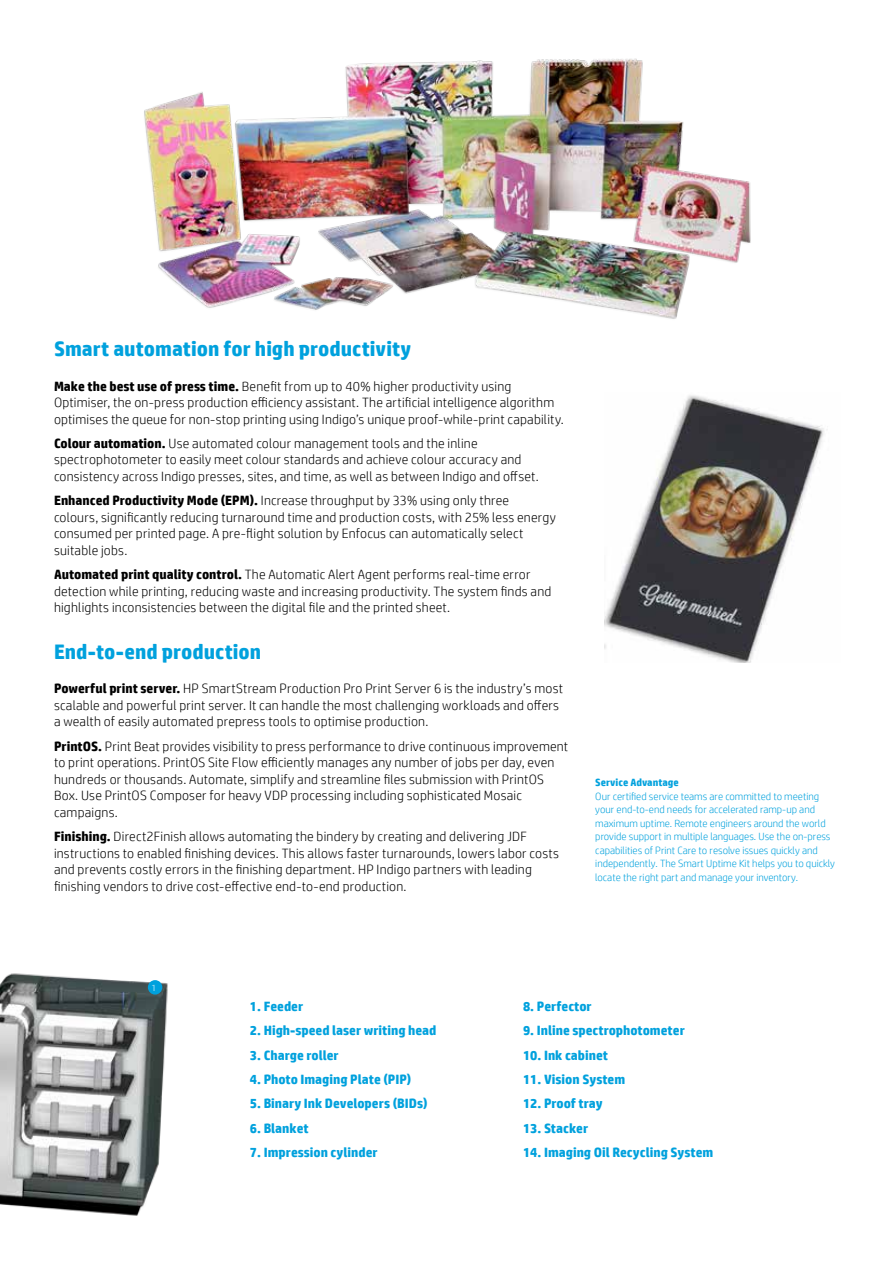
<style>
.page{position:relative;width:893px;height:1263px;background:#fff}
.page>*{position:absolute;margin:0;border:0;box-sizing:border-box;transform-origin:0 0}
.t1{font:700 21px "HP Simplified";color:#00a1dd}
.t2{font:300 13.5px/16.5px "HP Simplified";letter-spacing:.015em;color:#000}
.t3{font:700 13.5px "HP Simplified";color:#00a1dd}
.t4{font:300 10.5px/13.5px "HP Simplified";color:#00a1dd}
.t5{font:700 10.5px "HP Simplified";color:#00a1dd}
.t6{font:300 9.15px "HP Simplified";color:#fff}
.s1{font-weight:700}
</style>
<div class="page">
<img style="left:0;top:973px;width:168px;height:243px">
<div style="left:148px;top:980px;width:14px;height:14px;background:#00a1dd;border-radius:50%"></div>
<img style="left:605px;top:395px;width:219px;height:267px">
<img style="left:144px;top:58px;width:607px;height:261px">
<h1 class="t1" style="left:54px;top:337px;width:359px">Smart automation for high productivity</h1>
<p class="t2" style="left:54px;top:377px;width:511px"><span class="s1">Make the best use of press time.</span> Benefit from up to 40% higher productivity using<br>Optimiser, the on-press production efficiency assistant. The artificial intelligence algorithm optimises the queue for non-stop printing using Indigo’s unique proof-while-print capability.</p>
<p class="t2" style="left:54px;top:435px;width:486px"><span class="s1">Colour automation.</span> Use automated colour management tools and the inline spectrophotometer to easily meet colour standards and achieve colour accuracy and consistency across Indigo presses, sites, and time, as well as between Indigo and offset.</p>
<p class="t2" style="left:54px;top:492px;width:503px"><span class="s1">Enhanced Productivity Mode (EPM).</span> Increase throughput by 33% using only three colours, significantly reducing turnaround time and production costs, with 25% less energy consumed per printed page. A pre-flight solution by Enfocus can automatically select suitable jobs.</p>
<p class="t2" style="left:54px;top:566px;width:499px"><span class="s1">Automated print quality control.</span> The Automatic Alert Agent performs real-time error detection while printing, reducing waste and increasing productivity. The system finds and highlights inconsistencies between the digital file and the printed sheet.</p>
<h1 class="t1" style="left:54px;top:639px;width:209px">End-to-end production</h1>
<p class="t2" style="left:54px;top:680px;width:511px"><span class="s1">Powerful print server.</span> HP SmartStream Production Pro Print Server 6 is the industry’s most scalable and powerful print server. It can handle the most challenging workloads and offers a wealth of easily automated prepress tools to optimise production.</p>
<p class="t2" style="left:54px;top:737px;width:516px"><span class="s1">PrintOS.</span> Print Beat provides visibility to press performance to drive continuous improvement to print operations. PrintOS Site Flow efficiently manages any number of jobs per day, even hundreds or thousands. Automate, simplify and streamline files submission with PrintOS Box. Use PrintOS Composer for heavy VDP processing including sophisticated Mosaic campaigns.</p>
<p class="t2" style="left:54px;top:828px;width:506px"><span class="s1">Finishing.</span> Direct2Finish allows automating the bindery by creating and delivering JDF instructions to enabled finishing devices. This allows faster turnarounds, lowers labor costs and prevents costly errors in the finishing department. HP Indigo partners with leading finishing vendors to drive cost-effective end-to-end production.</p>
<p class="t5" style="left:595px;top:776px;width:85px">Service Advantage</p>
<p class="t4" style="left:595px;top:789px;width:241px">Our certified service teams are committed to meeting your end-to-end needs for accelerated ramp-up and maximum uptime. Remote engineers around the world provide support in multiple languages. Use the on-press capabilities of Print Care to resolve issues quickly and independently. The Smart Uptime Kit helps you to quickly locate the right part and manage your inventory.</p>
<p class="t6" style="left:151px;top:983px;width:6px">1</p>
<p class="t3" style="left:250px;top:998px;width:55px">1. Feeder</p>
<p class="t3" style="left:250px;top:1022px;width:188px">2. High-speed laser writing head</p>
<p class="t3" style="left:250px;top:1047px;width:90px">3. Charge roller</p>
<p class="t3" style="left:250px;top:1071px;width:163px">4. Photo Imaging Plate (PIP)</p>
<p class="t3" style="left:250px;top:1096px;width:179px">5. Binary Ink Developers (BIDs)</p>
<p class="t3" style="left:250px;top:1120px;width:60px">6. Blanket</p>
<p class="t3" style="left:250px;top:1144px;width:129px">7. Impression cylinder</p>
<p class="t3" style="left:523px;top:998px;width:70px">8. Perfector</p>
<p class="t3" style="left:523px;top:1022px;width:163px">9. Inline spectrophotometer</p>
<p class="t3" style="left:523px;top:1047px;width:87px">10. Ink cabinet</p>
<p class="t3" style="left:523px;top:1071px;width:104px">11. Vision System</p>
<p class="t3" style="left:523px;top:1096px;width:81px">12. Proof tray</p>
<p class="t3" style="left:523px;top:1120px;width:67px">13. Stacker</p>
<p class="t3" style="left:523px;top:1144px;width:192px">14. Imaging Oil Recycling System</p>
</div>
